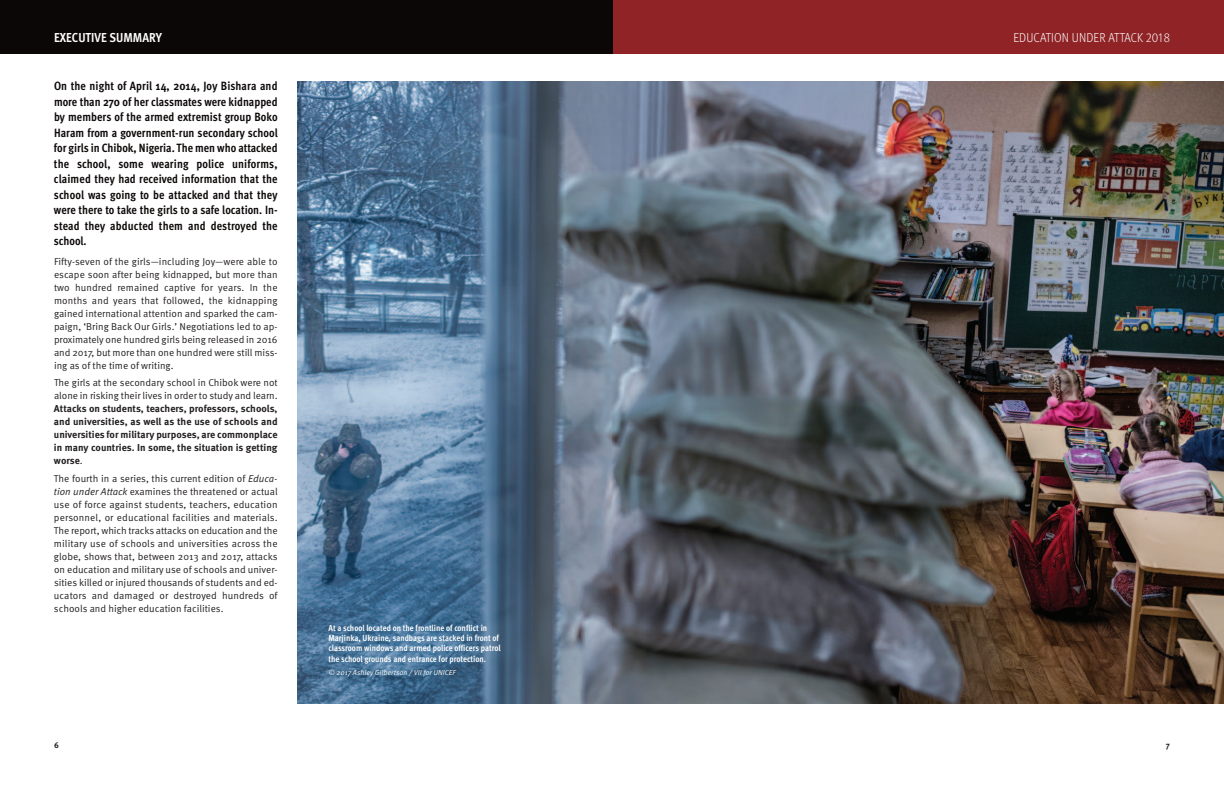
<style>
.page{position:relative;width:1224px;height:792px;background:#fff}
.page>*{position:absolute;margin:0;border:0;box-sizing:border-box;transform-origin:0 0}
.t1{font:300 13px "Meta Pro";letter-spacing:.01em;color:#fff;scale:.9 1}
.t2{font:700 condensed 13px "Meta Pro";letter-spacing:.005em;color:#fff}
.t3{font:700 condensed 12px/15.5px "Meta Pro";letter-spacing:.005em;color:#0c0707;text-align:justify}
.t4{font:10px/13px "Meta Pro Norm";color:#231f20;text-align:justify}
.t5{font:700 10px/13px "Meta Pro";color:#231f20;text-align:justify}
.t6{font:700 condensed 8.8px/10.1px "Meta Pro";color:#fff}
.t7{font:700 8.2px "Meta Pro";color:#231f20}
.t8{font:7.2px "Meta Pro Norm Ita";color:#fff}
.s1{font-family:"Meta Pro Norm";font-weight:400}
.s2{font-family:"Meta Pro Norm Ita"}
</style>
<div class="page">
<div style="left:612px;top:0;width:612px;height:54px;background:#8f2326"></div>
<div style="left:0;top:0;width:612px;height:54px;background:#0c0707"></div>
<img style="left:612px;top:81px;width:612px;height:622px">
<svg style="left:298px;top:81px;width:314px;height:622px;background:#5b7894"></svg>
<h1 class="t2" style="left:54px;top:32px;width:109px">EXECUTIVE SUMMARY</h1>
<p class="t3" style="left:54px;top:79px;width:225px">On the night of April 14, 2014, Joy Bishara and more than 270 of her classmates were kidnapped by members of the armed extremist group Boko Haram from a government-run secondary school for girls inChibok, Nigeria.The men who attacked the school, some wearing police uniforms, claimed they had received information that the school was going to be attacked and that they were there to take the girls to a safe location. In&shy;stead they abducted them and destroyed the school.</p>
<p class="t4" style="left:54px;top:256px;width:225px">Fifty-seven of the girls—including Joy—were able to escape soon after being kidnapped, but more than two hundred remained captive for years. In the months and years that followed, the kidnapping gained international attention and sparked the cam&shy;paign, ‘Bring Back Our Girls.’ Negotiations led to ap&shy;proximately one hundred girls being released in 2016 and 2017, but more than one hundred were still miss&shy;ing as of the time of writing.</p>
<p class="t4" style="left:54px;top:377px;width:225px">The girls at the secondary school in Chibok were not alone in risking their lives in order to study and learn.</p>
<p class="t5" style="left:54px;top:403px;width:225px">Attacks on students, teachers, professors, schools, and universities, as well as the use of schools and universities for military purposes, are commonplace in many countries. In some, the situation is getting worse<span class="s1">.</span></p>
<p class="t4" style="left:54px;top:473px;width:225px">The fourth in a series, this current edition of <span class="s2">Educa&shy;tion under Attack</span> examines the threatened or actual use of force against students, teachers, education personnel, or educational facilities and materials.<br>The report, which tracks attacks on education and the military use of schools and universities across the globe, shows that, between 2013 and 2017, attacks on education and military use of schools and univer&shy;sities killed or injured thousands of students and ed&shy;ucators and damaged or destroyed hundreds of schools and higher education facilities.</p>
<p class="t7" style="left:54px;top:742px;width:6px">6</p>
<p class="t6" style="left:329px;top:624px;width:174px">At a school located on the frontline of conflict in Marjinka, Ukraine, sandbags are stacked in front of classroom windows and armed police officers patrol the school grounds and entrance for protection.</p>
<p class="t8" style="left:329px;top:669px;width:129px">© 2017 Ashley Gilbertson / VII for UNICEF</p>
<h1 class="t1" style="left:1013px;top:32px;width:175px">EDUCATION UNDER ATTACK 2018</h1>
<p class="t7" style="left:1166px;top:742px;width:6px">7</p>
</div>
